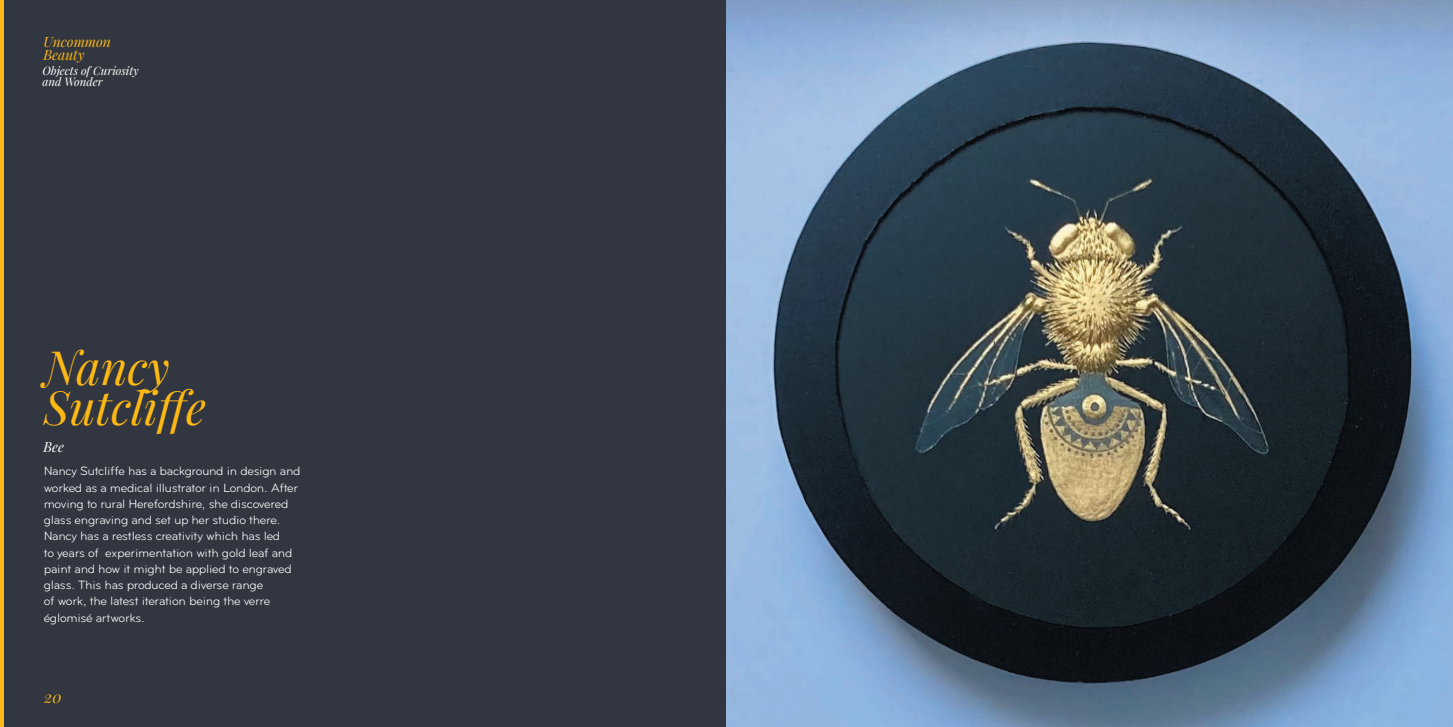
<style>
.page{position:relative;width:1453px;height:727px;background:#fff}
.page>*{position:absolute;margin:0;border:0;box-sizing:border-box;transform-origin:0 0}
.t1{font:italic 46.25px "Playfair Display";color:#fcb814}
.t2{font:italic 16.25px "Playfair Display";color:#fcb814}
.t3{font:italic 13.88px/13.1px "Playfair Display";color:#fcb814}
.t4{font:italic 13.75px "Playfair Display";color:#fff}
.t5{font:12.5px/16.2px "Bryant";letter-spacing:-.02em;color:#fff}
.t6{font:italic 11.5px/10.9px "Playfair Display";color:#fff}
</style>
<div class="page">
<div style="left:0;top:0;width:1453px;height:726px;background:#323640"></div>
<hr style="left:0;top:0;width:4px;height:726px;background:#fcb814">
<img style="left:726px;top:0;width:727px;height:726px">
<p class="t3" style="left:43px;top:34px;width:69px">Uncommon<br>Beauty</p>
<p class="t6" style="left:43px;top:64px;width:98px">Objects of Curiosity and Wonder</p>
<p class="t1" style="left:44px;top:332px;width:128px">Nancy</p>
<p class="t1" style="left:44px;top:372px;width:164px">Sutcliffe</p>
<p class="t5" style="left:44px;top:463px;width:258px">Nancy Sutcliffe has a background in design and worked as a medical illustrator in London. After moving to rural Herefordshire, she discovered glass engraving and set up her studio there.<br>Nancy has a restless creativity which has led<br>to years of experimentation with gold leaf and paint and how it might be applied to engraved glass. This has produced a diverse range<br>of work, the latest iteration being the verre églomisé artworks.</p>
<p class="t4" style="left:43px;top:436px;width:22px">Bee</p>
<p class="t2" style="left:44px;top:684px;width:19px">20</p>
</div>
